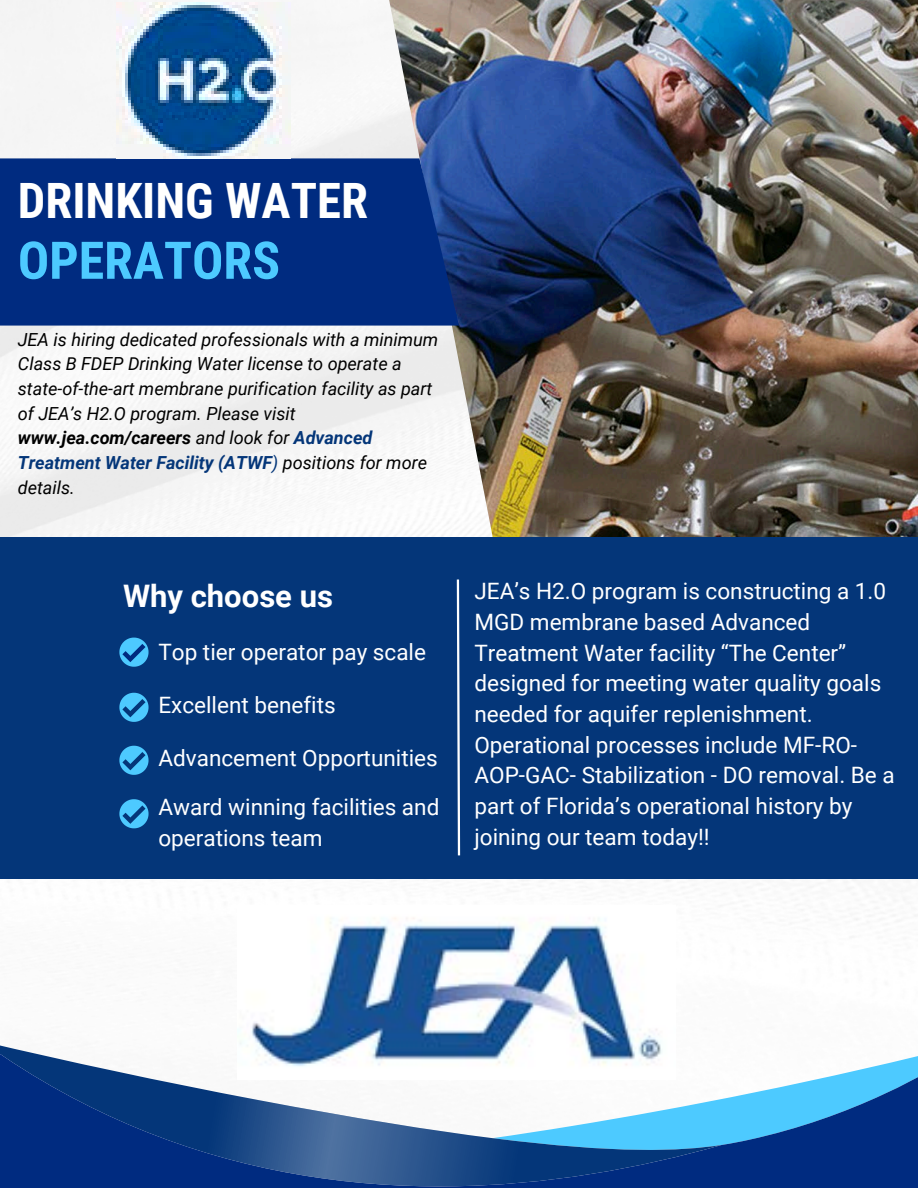
<style>
.page{position:relative;width:918px;height:1188px;background:#fff}
.page>*{position:absolute;margin:0;border:0;box-sizing:border-box;transform-origin:0 0}
.t1{font:700 51.9px "Roboto Condensed";color:#4dcaff}
.t2{font:700 48.75px "Roboto Condensed";color:#fff}
.t3{font:700 31.05px "Roboto";color:#fff}
.t4{font:22.65px/30.8px "Roboto";color:#fff}
.t5{font:italic 18px/24.6px "Roboto";color:#000}
.s1{font-weight:700}
.s2{font-weight:700;color:#043679}
.s3{color:#043679}
</style>
<div class="page">
<img style="left:389px;top:0;width:529px;height:537px">
<div style="left:0;top:537px;width:918px;height:342px;background:#043679"></div>
<svg style="left:119px;top:638px;width:30px;height:29px"></svg>
<svg style="left:119px;top:693px;width:30px;height:29px"></svg>
<svg style="left:119px;top:746px;width:30px;height:29px"></svg>
<svg style="left:119px;top:799px;width:30px;height:29px"></svg>
<svg style="left:456px;top:579px;width:5px;height:277px"></svg>
<svg style="left:722px;top:1041px;width:196px;height:147px"></svg>
<svg style="left:0;top:1041px;width:722px;height:147px"></svg>
<div style="left:0;top:158px;width:459px;height:168px;background:#002b80"></div>
<img style="left:237px;top:915px;width:439px;height:165px">
<img style="left:117px;top:2px;width:174px;height:157px">
<h1 class="t2" style="left:18px;top:173px;width:352px">DRINKING WATER</h1>
<h1 class="t1" style="left:18px;top:231px;width:264px">OPERATORS</h1>
<p class="t5" style="left:18px;top:327px;width:422px">JEA is hiring dedicated professionals with a minimum Class B FDEP Drinking Water license to operate a state-of-the-art membrane purification facility as part of JEA’s H2.O program. Please visit <span class="s1">www.jea.com/careers</span> and look for <span class="s2">Advanced Treatment Water Facility (ATWF</span><span class="s3">)</span> positions for more details.</p>
<h3 class="t3" style="left:123px;top:578px;width:212px">Why choose us</h3>
<h2 class="t4" style="left:158px;top:637px;width:269px">Top tier operator pay scale</h2>
<h3 class="t4" style="left:158px;top:690px;width:179px">Excellent benefits</h3>
<p class="t4" style="left:158px;top:743px;width:281px">Advancement Opportunities</p>
<h3 class="t4" style="left:158px;top:792px;width:282px">Award winning facilities and operations team</h3>
<p class="t4" style="left:474px;top:576px;width:422px">JEA’s H2.O program is constructing a 1.0<br>MGD membrane based Advanced Treatment Water facility “The Center” designed for meeting water quality goals needed for aquifer replenishment.<br>Operational processes include MF-RO-AOP-GAC- Stabilization - DO removal. Be a part of Florida’s operational history by joining our team today!!</p>
</div>
